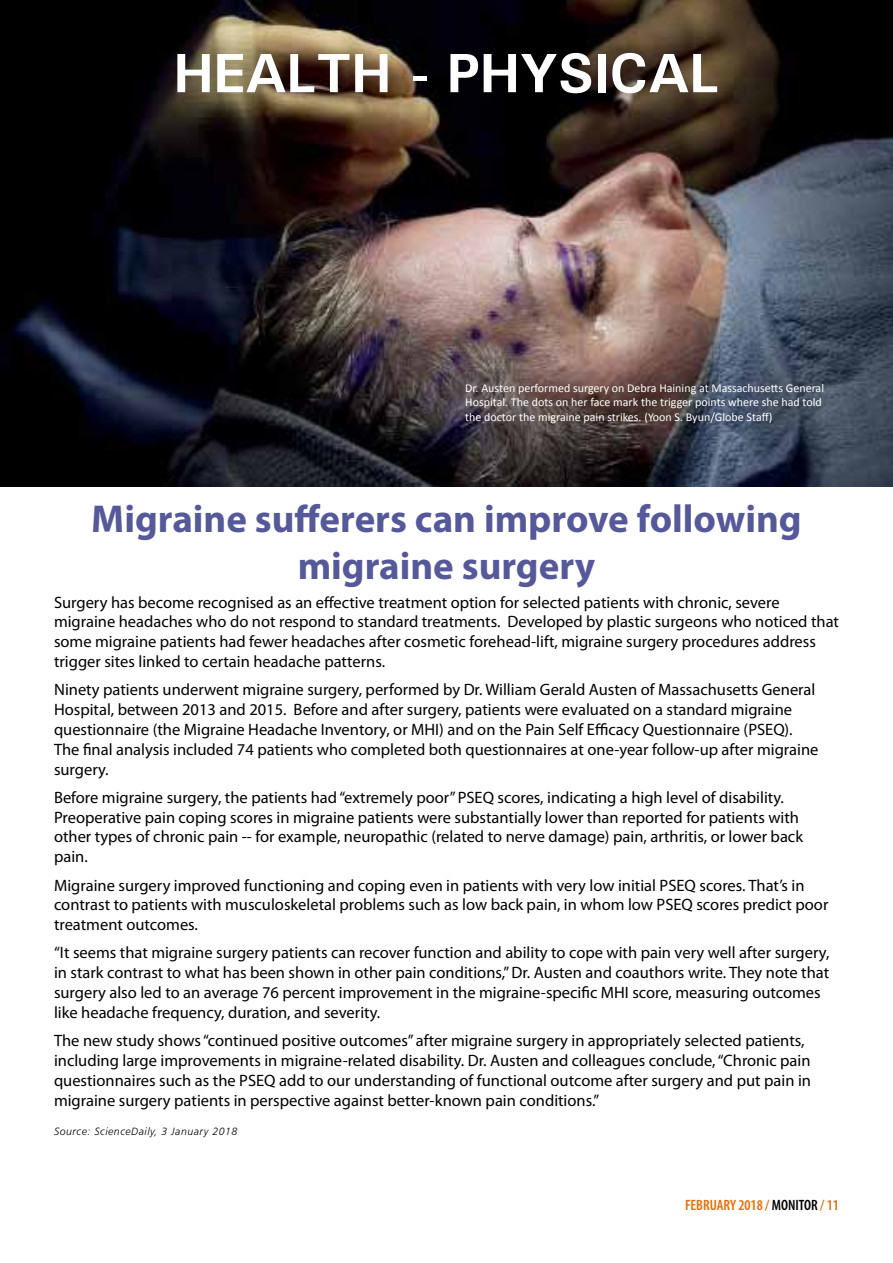
<style>
.page{position:relative;width:893px;height:1263px;background:#fff}
.page>*{position:absolute;margin:0;border:0;box-sizing:border-box;transform-origin:0 0}
.t1{font:700 55.5px "Utah";color:#fff}
.t2{font:700 39px/46.8px "Myriad Pro";color:#565999;text-align:center}
.t3{font:16.5px/19.8px "Myriad Pro";color:#000}
.t4{font:600 condensed 15px "Myriad Pro";color:#e96c00}
.t5{font:12px/14.4px "Calibri";color:#fff}
.t6{font:italic 300 10.5px "Frutiger";letter-spacing:.05em;color:#000}
.s1{color:#000}
</style>
<div class="page">
<img style="left:0;top:0;width:893px;height:486px">
<h1 class="t1" style="left:174px;top:40px;width:547px">HEALTH - PHYSICAL</h1>
<p class="t5" style="left:465px;top:381px;width:360px">Dr. Austen performed surgery on Debra Haining at Massachusetts General<br>Hospital. The dots on her face mark the trigger points where she had told the doctor the migraine pain strikes. (Yoon S. Byun/Globe Staff)</p>
<h2 class="t2" style="left:91px;top:495px;width:712px">Migraine sufferers can improve following migraine surgery</h2>
<p class="t3" style="left:54px;top:592px;width:786px">Surgery has become recognised as an effective treatment option for selected patients with chronic, severe migraine headaches who do not respond to standard treatments. Developed by plastic surgeons who noticed that some migraine patients had fewer headaches after cosmetic forehead-lift, migraine surgery procedures address trigger sites linked to certain headache patterns.</p>
<p class="t3" style="left:54px;top:680px;width:766px">Ninety patients underwent migraine surgery, performed by Dr. William Gerald Austen of Massachusetts General Hospital, between 2013 and 2015. Before and after surgery, patients were evaluated on a standard migraine questionnaire (the Migraine Headache Inventory, or MHI) and on the Pain Self Efficacy Questionnaire (PSEQ).<br>The final analysis included 74 patients who completed both questionnaires at one-year follow-up after migraine surgery.</p>
<p class="t3" style="left:54px;top:787px;width:751px">Before migraine surgery, the patients had “extremely poor” PSEQ scores, indicating a high level of disability.<br>Preoperative pain coping scores in migraine patients were substantially lower than reported for patients with other types of chronic pain -- for example, neuropathic (related to nerve damage) pain, arthritis, or lower back pain.</p>
<p class="t3" style="left:54px;top:875px;width:776px">Migraine surgery improved functioning and coping even in patients with very low initial PSEQ scores. That’s in contrast to patients with musculoskeletal problems such as low back pain, in whom low PSEQ scores predict poor treatment outcomes.</p>
<p class="t3" style="left:54px;top:943px;width:777px">“It seems that migraine surgery patients can recover function and ability to cope with pain very well after surgery, in stark contrast to what has been shown in other pain conditions,” Dr. Austen and coauthors write. They note that surgery also led to an average 76 percent improvement in the migraine-specific MHI score, measuring outcomes like headache frequency, duration, and severity.</p>
<p class="t3" style="left:54px;top:1030px;width:759px">The new study shows “continued positive outcomes” after migraine surgery in appropriately selected patients, including large improvements in migraine-related disability. Dr. Austen and colleagues conclude, “Chronic pain questionnaires such as the PSEQ add to our understanding of functional outcome after surgery and put pain in migraine surgery patients in perspective against better-known pain conditions.”</p>
<p class="t6" style="left:54px;top:1125px;width:185px">Source: ScienceDaily, 3 January 2018</p>
<p class="t4" style="left:685px;top:1197px;width:155px">FEBRUARY 2018 / <span class="s1">MONITOR</span> / 11</p>
</div>
